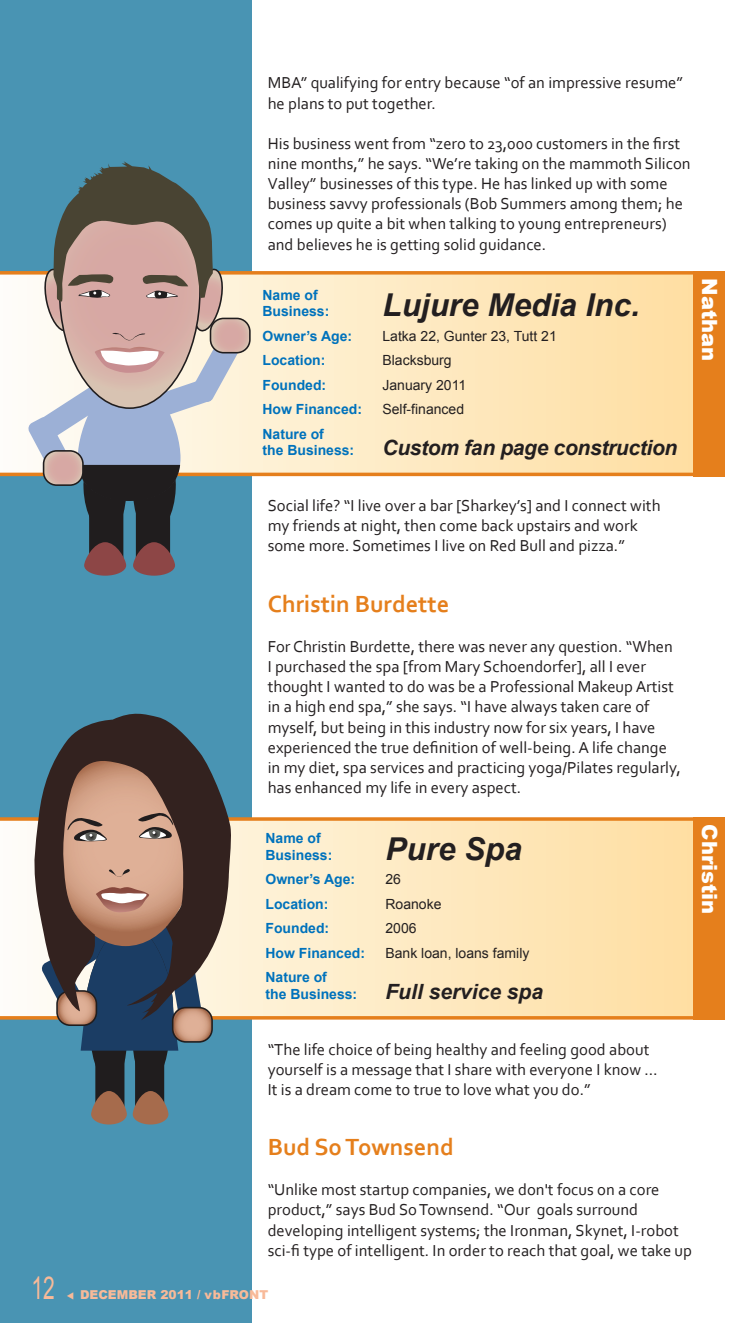
<style>
.page{position:relative;width:756px;height:1323px;background:#fff}
.page>*{position:absolute;margin:0;border:0;box-sizing:border-box;transform-origin:0 0}
.t1{font:italic 700 31.5px "Arial";color:#231f20}
.t2{font:31.5px "Arial";color:#f8ba99;scale:.67 1}
.t3{font:700 24.5px "Corbel";color:#e57f1c}
.t4{font:italic 700 21px "Arial";letter-spacing:-.015em;color:#231f20}
.t5{font:900 21px "Arial";color:#fff}
.t6{font:16.62px/20.1px "Corbel";color:#231f20}
.t7{font:700 14px/16.6px "Arial";color:#0072bc}
.t8{font:14px "Arial";color:#231f20}
.t9{font:900 12.25px "Arial";color:#f8ba99}
</style>
<div class="page">
<div style="left:0;top:0;width:252px;height:1323px;background:#4994b3"></div>
<svg style="left:0;top:271px;width:693px;height:205px;background:#fde5bb"></svg>
<svg style="left:0;top:817px;width:693px;height:203px;background:#fde5bc"></svg>
<svg style="left:59px;top:1021px;width:120px;height:104px"></svg>
<svg style="left:57px;top:991px;width:39px;height:34px"></svg>
<div style="left:56px;top:990px;width:41px;height:36px;border:2px solid #201d1e;border-radius:13px"></div>
<svg style="left:173px;top:1008px;width:39px;height:34px"></svg>
<div style="left:172px;top:1007px;width:41px;height:36px;border:2px solid #201d1e;border-radius:13px"></div>
<svg style="left:33px;top:713px;width:199px;height:308px;background:#706663"></svg>
<svg style="left:67px;top:816px;width:42px;height:26px"></svg>
<svg style="left:137px;top:811px;width:37px;height:28px"></svg>
<svg style="left:211px;top:318px;width:39px;height:35px"></svg>
<div style="left:210px;top:318px;width:41px;height:35px;border:2px solid #201d1e;border-radius:13px"></div>
<svg style="left:28px;top:161px;width:212px;height:415px"></svg>
<div style="left:693px;top:271px;width:31px;height:205px;background:#e57f1c"></div>
<div style="left:693px;top:817px;width:31px;height:203px;background:#e57f1c"></div>
<p class="t6" style="left:268px;top:74px;width:417px">MBA” qualifying for entry because “of an impressive resume” he plans to put together.</p>
<p class="t6" style="left:268px;top:135px;width:424px">His business went from “zero to 23,000 customers in the first nine months,” he says. “We’re taking on the mammoth Silicon Valley” businesses of this type. He has linked up with some business savvy professionals (Bob Summers among them; he comes up quite a bit when talking to young entrepreneurs) and believes he is getting solid guidance.</p>
<p class="t7" style="left:262px;top:286px;width:68px">Name of<br>Business:</p>
<h1 class="t1" style="left:383px;top:288px;width:259px">Lujure Media Inc.</h1>
<p class="t7" style="left:262px;top:327px;width:91px">Owner’s Age:</p>
<p class="t8" style="left:382px;top:328px;width:176px">Latka 22, Gunter 23, Tutt 21</p>
<p class="t7" style="left:262px;top:352px;width:64px">Location:</p>
<p class="t8" style="left:382px;top:352px;width:71px">Blacksburg</p>
<p class="t7" style="left:262px;top:376px;width:65px">Founded:</p>
<p class="t8" style="left:382px;top:377px;width:85px">January 2011</p>
<p class="t7" style="left:262px;top:401px;width:101px">How Financed:</p>
<p class="t8" style="left:382px;top:401px;width:83px">Self-financed</p>
<p class="t7" style="left:262px;top:425px;width:93px">Nature of<br>the Business:</p>
<p class="t4" style="left:383px;top:436px;width:296px">Custom fan page construction</p>
<p class="t5" style="left:725px;top:278px;width:84px;rotate:90deg">Nathan</p>
<p class="t6" style="left:268px;top:497px;width:394px">Social life? “I live over a bar [Sharkey’s] and I connect with my friends at night, then come back upstairs and work some more. Sometimes I live on Red Bull and pizza.”</p>
<h2 class="t3" style="left:268px;top:594px;width:183px">Christin Burdette</h2>
<p class="t6" style="left:268px;top:638px;width:415px">For Christin Burdette, there was never any question. “When I purchased the spa [from Mary Schoendorfer], all I ever thought I wanted to do was be a Professional Makeup Artist in a high end spa,” she says. “I have always taken care of myself, but being in this industry now for six years, I have experienced the true definition of well-being. A life change in my diet, spa services and practicing yoga/Pilates regularly, has enhanced my life in every aspect.</p>
<p class="t7" style="left:266px;top:830px;width:68px">Name of<br>Business:</p>
<h1 class="t1" style="left:386px;top:831px;width:138px">Pure Spa</h1>
<p class="t7" style="left:266px;top:871px;width:91px">Owner’s Age:</p>
<p class="t8" style="left:385px;top:872px;width:17px">26</p>
<p class="t7" style="left:266px;top:896px;width:64px">Location:</p>
<p class="t8" style="left:385px;top:896px;width:58px">Roanoke</p>
<p class="t7" style="left:266px;top:920px;width:65px">Founded:</p>
<p class="t8" style="left:385px;top:921px;width:33px">2006</p>
<p class="t7" style="left:266px;top:945px;width:101px">How Financed:</p>
<p class="t8" style="left:385px;top:945px;width:145px">Bank loan, loans family</p>
<p class="t7" style="left:266px;top:969px;width:93px">Nature of<br>the Business:</p>
<p class="t4" style="left:386px;top:980px;width:159px">Full service spa</p>
<p class="t5" style="left:725px;top:824px;width:91px;rotate:90deg">Christin</p>
<h1 class="t2" style="left:32px;top:1270px;width:36px">12</h1>
<p class="t6" style="left:268px;top:1040px;width:392px">“The life choice of being healthy and feeling good about yourself is a message that I share with everyone I know …<br>It is a dream come to true to love what you do.”</p>
<h2 class="t3" style="left:268px;top:1137px;width:188px">Bud So Townsend</h2>
<p class="t6" style="left:268px;top:1181px;width:426px">“Unlike most startup companies, we don't focus on a core product,” says Bud So Townsend. “Our goals surround developing intelligent systems; the Ironman, Skynet, I-robot sci-fi type of intelligent. In order to reach that goal, we take up</p>
<p class="t9" style="left:67px;top:1285px;width:203px">▼ DECEMBER 2011 / vbFRONT</p>
</div>
